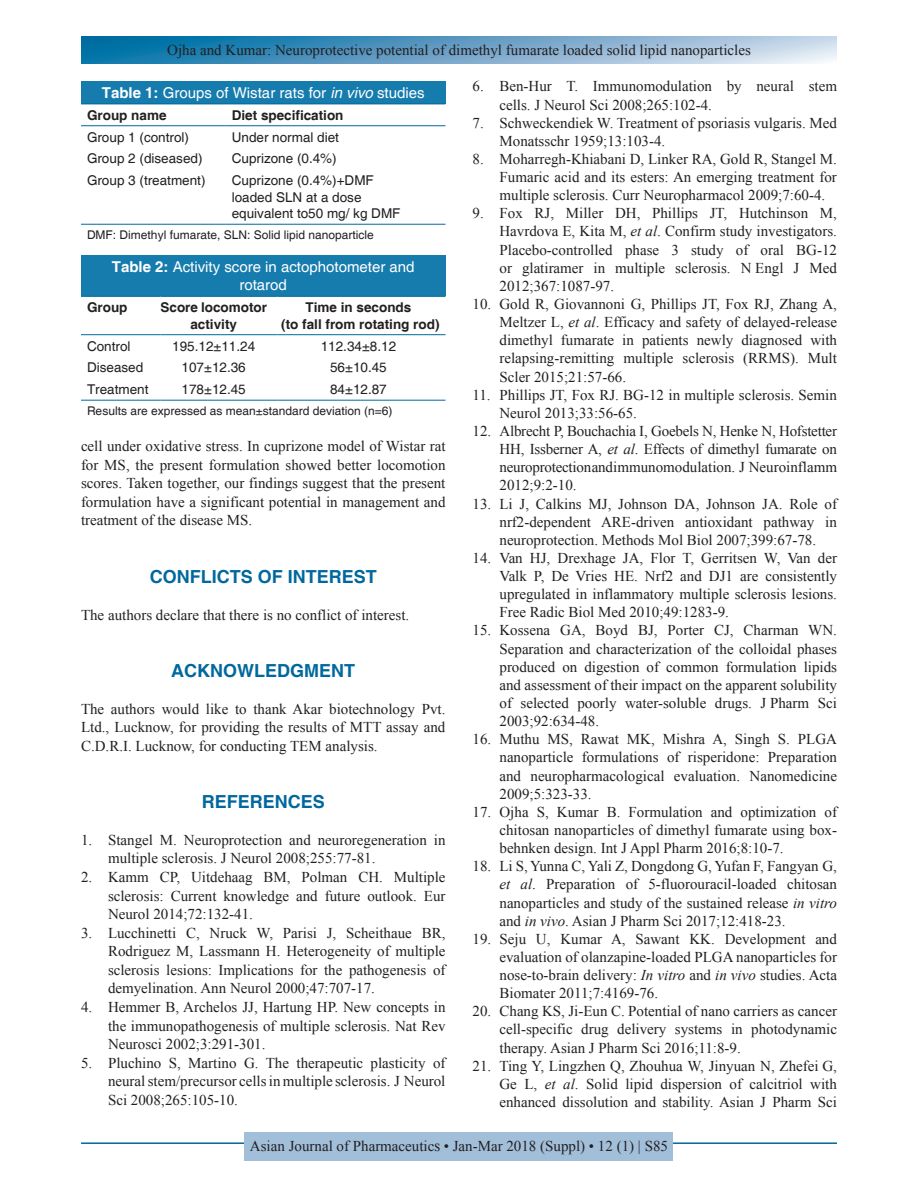
<style>
.page{position:relative;width:918px;height:1188px;background:#fff}
.page>*{position:absolute;margin:0;border:0;box-sizing:border-box;transform-origin:0 0}
.t1{font:700 18px "Helvetica";color:#00689e}
.REF{font:15px/18.1px "Times New Roman";color:#231f20;text-align:justify}
.TX{font:15px/18.6px "Times New Roman";color:#231f20;text-align:justify}
.TT{font:15px/18px "Helvetica";color:#fff;text-align:center}
.TB{font:13.5px "Helvetica";color:#231f20}
.TBL{font:13.5px/16.5px "Helvetica";color:#231f20}
.TCH{font:700 13.5px/16.5px "Helvetica";color:#231f20;text-align:center}
.TFN{font:12px "Helvetica";color:#231f20}
.s1{font-weight:700}
.s2{font-style:italic}
</style>
<div class="page">
<svg style="left:81px;top:37px;width:756px;height:27px;background:#6ba4c8"></svg>
<hr style="left:81px;top:1142px;width:756px;height:2px;background:#00689e">
<div style="left:245px;top:1132px;width:428px;height:28px;background:#a2bfda"></div>
<div style="left:81px;top:81px;width:365px;height:23px;background:#167cae"></div>
<hr style="left:81px;top:224px;width:132px;height:1px;background:#00689e">
<svg style="left:213px;top:224px;width:13px;height:1px"></svg>
<hr style="left:226px;top:224px;width:220px;height:1px;background:#00689e">
<hr style="left:81px;top:104px;width:132px;height:1px;background:#00689e">
<svg style="left:213px;top:104px;width:13px;height:1px"></svg>
<hr style="left:226px;top:104px;width:220px;height:1px;background:#00689e">
<hr style="left:81px;top:125px;width:132px;height:1px;background:#00689e">
<svg style="left:213px;top:125px;width:13px;height:1px"></svg>
<hr style="left:226px;top:125px;width:220px;height:1px;background:#00689e">
<div style="left:81px;top:255px;width:365px;height:41px;background:#167cae"></div>
<hr style="left:81px;top:400px;width:69px;height:1px;background:#00689e">
<hr style="left:160px;top:400px;width:107px;height:1px;background:#00689e">
<hr style="left:278px;top:400px;width:168px;height:1px;background:#00689e">
<hr style="left:81px;top:296px;width:69px;height:1px;background:#00689e">
<hr style="left:160px;top:296px;width:107px;height:1px;background:#00689e">
<hr style="left:278px;top:296px;width:168px;height:1px;background:#00689e">
<hr style="left:81px;top:334px;width:69px;height:1px;background:#00689e">
<hr style="left:160px;top:334px;width:107px;height:1px;background:#00689e">
<hr style="left:278px;top:334px;width:168px;height:1px;background:#00689e">
<p class="REF" style="left:167px;top:41px;width:585px">Ojha and Kumar: Neuroprotective potential of dimethyl fumarate loaded solid lipid nanoparticles</p>
<p class="TT" style="left:102px;top:84px;width:324px"><span class="s1">Table 1:</span> Groups of Wistar rats for <span class="s2">in vivo</span> studies</p>
<p class="TCH" style="left:87px;top:107px;width:81px">Group name</p>
<p class="TCH" style="left:232px;top:107px;width:113px">Diet specification</p>
<p class="TB" style="left:87px;top:129px;width:104px">Group 1 (control)</p>
<p class="TB" style="left:232px;top:129px;width:109px">Under normal diet</p>
<p class="TB" style="left:87px;top:151px;width:117px">Group 2 (diseased)</p>
<p class="TB" style="left:232px;top:151px;width:107px">Cuprizone (0.4%)</p>
<p class="TBL" style="left:87px;top:173px;width:120px">Group 3 (treatment)</p>
<p class="TBL" style="left:232px;top:173px;width:170px">Cuprizone (0.4%)+DMF loaded SLN at a dose equivalent to50 mg/ kg DMF</p>
<p class="TFN" style="left:87px;top:228px;width:288px">DMF: Dimethyl fumarate, SLN: Solid lipid nanoparticle</p>
<p class="TT" style="left:112px;top:259px;width:304px"><span class="s1">Table 2:</span> Activity score in actophotometer and rotarod</p>
<p class="TCH" style="left:87px;top:300px;width:42px">Group</p>
<p class="TCH" style="left:160px;top:300px;width:108px">Score locomotor activity</p>
<p class="TCH" style="left:281px;top:300px;width:160px">Time in seconds<br>(to fall from rotating rod)</p>
<p class="TB" style="left:87px;top:338px;width:45px">Control</p>
<p class="TB" style="left:172px;top:338px;width:84px">195.12±11.24</p>
<p class="TB" style="left:321px;top:338px;width:77px">112.34±8.12</p>
<p class="TB" style="left:87px;top:360px;width:58px">Diseased</p>
<p class="TB" style="left:182px;top:360px;width:66px">107±12.36</p>
<p class="TB" style="left:330px;top:360px;width:58px">56±10.45</p>
<p class="TBL" style="left:87px;top:382px;width:63px">Treatment</p>
<p class="TBL" style="left:182px;top:382px;width:66px">178±12.45</p>
<p class="TBL" style="left:330px;top:382px;width:58px">84±12.87</p>
<p class="TFN" style="left:87px;top:404px;width:307px">Results are expressed as mean±standard deviation (n=6)</p>
<p class="TX" style="left:81px;top:436px;width:366px">cell under oxidative stress. In cuprizone model of Wistar rat for MS, the present formulation showed better locomotion scores. Taken together, our findings suggest that the present formulation have a significant potential in management and treatment of the disease MS.</p>
<h1 class="t1" style="left:150px;top:566px;width:229px">CONFLICTS OF INTEREST</h1>
<p class="TX" style="left:81px;top:605px;width:330px">The authors declare that there is no conflict of interest.</p>
<h1 class="t1" style="left:171px;top:660px;width:185px">ACKNOWLEDGMENT</h1>
<p class="TX" style="left:81px;top:699px;width:366px">The authors would like to thank Akar biotechnology Pvt.<br>Ltd., Lucknow, for providing the results of MTT assay and C.D.R.I. Lucknow, for conducting TEM analysis.</p>
<h1 class="t1" style="left:202px;top:791px;width:125px">REFERENCES</h1>
<p class="REF" style="left:108px;top:830px;width:339px;line-height:18.6px;text-indent:-27px">1. Stangel M. Neuroprotection and neuroregeneration in multiple sclerosis. J Neurol 2008;255:77-81.</p>
<p class="REF" style="left:108px;top:867px;width:339px;line-height:18.6px;text-indent:-27px">2. Kamm CP, Uitdehaag BM, Polman CH. Multiple sclerosis: Current knowledge and future outlook. Eur Neurol 2014;72:132-41.</p>
<p class="REF" style="left:108px;top:923px;width:339px;line-height:18.6px;text-indent:-27px">3. Lucchinetti C, Nruck W, Parisi J, Scheithaue BR, Rodriguez M, Lassmann H. Heterogeneity of multiple sclerosis lesions: Implications for the pathogenesis of demyelination. Ann Neurol 2000;47:707-17.</p>
<p class="REF" style="left:108px;top:997px;width:339px;line-height:18.6px;text-indent:-27px">4. Hemmer B, Archelos JJ, Hartung HP. New concepts in the immunopathogenesis of multiple sclerosis. Nat Rev Neurosci 2002;3:291-301.</p>
<p class="REF" style="left:108px;top:1053px;width:339px;line-height:18.6px;text-indent:-27px">5. Pluchino S, Martino G. The therapeutic plasticity of neural stem/precursor cells in multiple sclerosis. J Neurol Sci 2008;265:105-10.</p>
<p class="REF" style="left:500px;top:77px;width:339px;text-indent:-27px">6. Ben-Hur T. Immunomodulation by neural stem cells. J Neurol Sci 2008;265:102-4.</p>
<p class="REF" style="left:500px;top:113px;width:339px;text-indent:-27px">7. Schweckendiek W. Treatment of psoriasis vulgaris. Med<br>Monatsschr 1959;13:103-4.</p>
<p class="REF" style="left:500px;top:149px;width:339px;text-indent:-27px">8. Moharregh-Khiabani D, Linker RA, Gold R, Stangel M.<br>Fumaric acid and its esters: An emerging treatment for multiple sclerosis. Curr Neuropharmacol 2009;7:60-4.</p>
<p class="REF" style="left:500px;top:204px;width:339px;text-indent:-27px">9. Fox RJ, Miller DH, Phillips JT, Hutchinson M, Havrdova E, Kita M, <span class="s2">et al</span>. Confirm study investigators.<br>Placebo-controlled phase 3 study of oral BG-12 or glatiramer in multiple sclerosis. N Engl J Med 2012;367:1087-97.</p>
<p class="REF" style="left:500px;top:294px;width:339px;text-indent:-27px">10. Gold R, Giovannoni G, Phillips JT, Fox RJ, Zhang A, Meltzer L, <span class="s2">et al</span>. Efficacy and safety of delayed-release dimethyl fumarate in patients newly diagnosed with relapsing-remitting multiple sclerosis (RRMS). Mult Scler 2015;21:57-66.</p>
<p class="REF" style="left:500px;top:385px;width:339px;text-indent:-27px">11. Phillips JT, Fox RJ. BG-12 in multiple sclerosis. Semin<br>Neurol 2013;33:56-65.</p>
<p class="REF" style="left:500px;top:421px;width:339px;text-indent:-27px">12. Albrecht P, Bouchachia I, Goebels N, Henke N, Hofstetter HH, Issberner A, <span class="s2">et al</span>. Effects of dimethyl fumarate on neuroprotection and immunomodulation. J Neuroinflamm 2012;9:2-10.</p>
<p class="REF" style="left:500px;top:494px;width:339px;text-indent:-27px">13. Li J, Calkins MJ, Johnson DA, Johnson JA. Role of nrf2-dependent ARE-driven antioxidant pathway in neuroprotection. Methods Mol Biol 2007;399:67-78.</p>
<p class="REF" style="left:500px;top:548px;width:339px;text-indent:-27px">14. Van HJ, Drexhage JA, Flor T, Gerritsen W, Van der Valk P, De Vries HE. Nrf2 and DJ1 are consistently upregulated in inflammatory multiple sclerosis lesions.<br>Free Radic Biol Med 2010;49:1283-9.</p>
<p class="REF" style="left:500px;top:621px;width:339px;text-indent:-27px">15. Kossena GA, Boyd BJ, Porter CJ, Charman WN.<br>Separation and characterization of the colloidal phases produced on digestion of common formulation lipids and assessment of their impact on the apparent solubility of selected poorly water-soluble drugs. J Pharm Sci 2003;92:634-48.</p>
<p class="REF" style="left:500px;top:730px;width:339px;text-indent:-27px">16. Muthu MS, Rawat MK, Mishra A, Singh S. PLGA nanoparticle formulations of risperidone: Preparation and neuropharmacological evaluation. Nanomedicine 2009;5:323-33.</p>
<p class="REF" style="left:500px;top:802px;width:339px;text-indent:-27px">17. Ojha S, Kumar B. Formulation and optimization of chitosan nanoparticles of dimethyl fumarate using box&shy;behnken design. Int J Appl Pharm 2016;8:10-7.</p>
<p class="REF" style="left:500px;top:857px;width:339px;text-indent:-27px">18. Li S, Yunna C, Yali Z, Dongdong G, Yufan F, Fangyan G, <span class="s2">et al</span>. Preparation of 5-fluorouracil-loaded chitosan nanoparticles and study of the sustained release <span class="s2">in vitro </span>and <span class="s2">in vivo</span>. Asian J Pharm Sci 2017;12:418-23.</p>
<p class="REF" style="left:500px;top:929px;width:339px;text-indent:-27px">19. Seju U, Kumar A, Sawant KK. Development and evaluation of olanzapine-loaded PLGA nanoparticles for nose-to-brain delivery: <span class="s2">In vitro</span> and <span class="s2">in vivo</span> studies. Acta Biomater 2011;7:4169-76.</p>
<p class="REF" style="left:500px;top:1002px;width:339px;text-indent:-27px">20. Chang KS, Ji-Eun C. Potential of nano carriers as cancer cell-specific drug delivery systems in photodynamic therapy. Asian J Pharm Sci 2016;11:8-9.</p>
<p class="REF" style="left:500px;top:1056px;width:339px;text-indent:-27px">21. Ting Y, Lingzhen Q, Zhouhua W, Jinyuan N, Zhefei G, Ge L, <span class="s2">et al</span>. Solid lipid dispersion of calcitriol with enhanced dissolution and stability. Asian J Pharm Sci</p>
<p class="REF" style="left:250px;top:1137px;width:420px">Asian Journal of Pharmaceutics • Jan-Mar 2018 (Suppl) • 12 (1) | S85</p>
</div>
